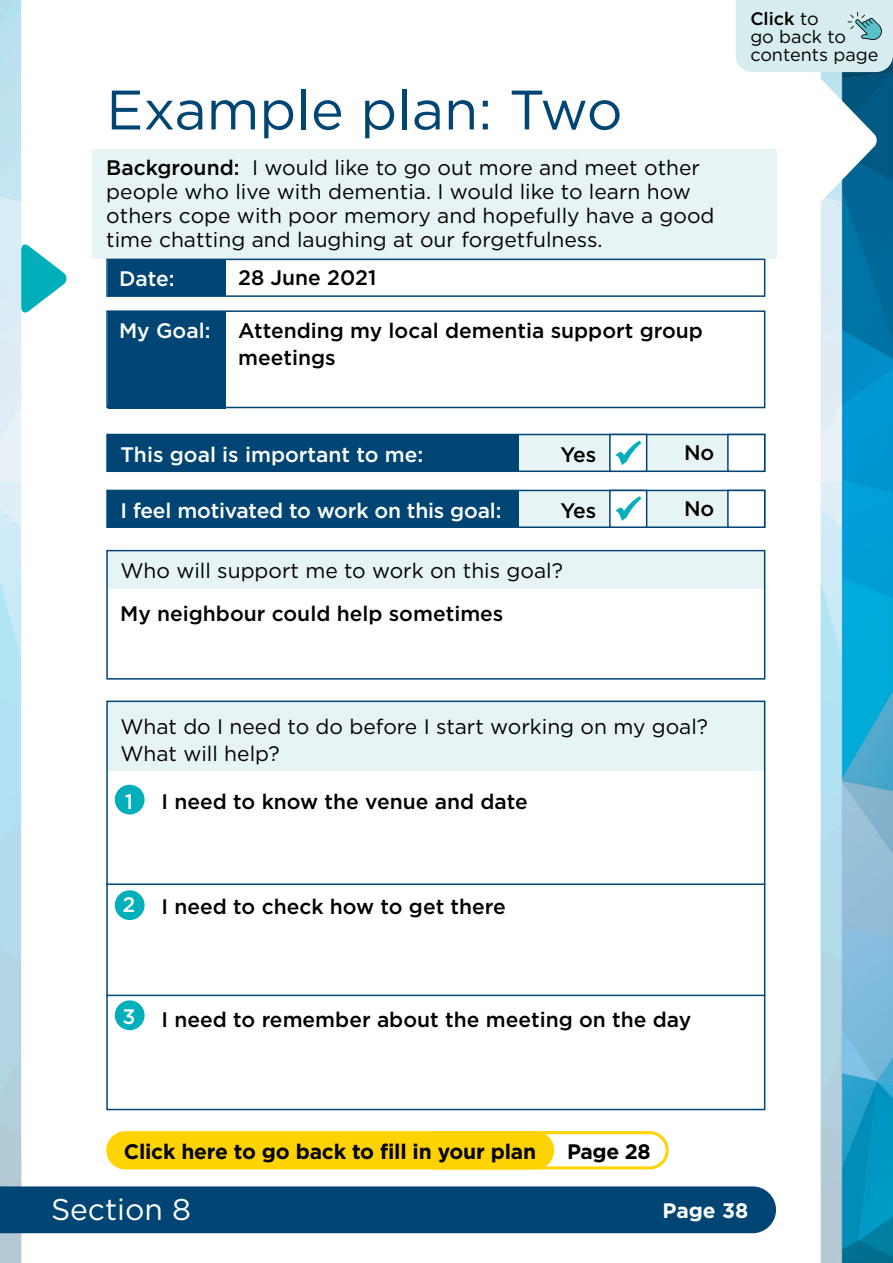
<style>
.page{position:relative;width:893px;height:1263px;background:#fff}
.page>*{position:absolute;margin:0;border:0;box-sizing:border-box;transform-origin:0 0}
.t1{font:55.5px "Gotham";color:#004573}
.t2{font:30px "Gotham";color:#fff}
.t3{font:21px/24px "Gotham";color:#000}
.t4{font:500 21px/27px "Gotham";color:#000}
.t5{font:500 21px "Gotham";letter-spacing:-.01em;color:#fff}
.t6{font:700 21px "Gotham";letter-spacing:-.01em;color:#000}
.t7{font:700 21px "Gotham";color:#fff}
.t8{font:18px/18px "Gotham";color:#000}
.s1{font-weight:500}
</style>
<div class="page">
<img style="left:0;top:0;width:893px;height:1263px">
<div style="left:0;top:1186px;width:776px;height:47px;background:#004573"></div>
<div style="left:106px;top:490px;width:659px;height:38px;background:#e7f4f6;border:2px solid #004573"></div>
<div style="left:106px;top:434px;width:659px;height:38px;background:#e7f4f6;border:2px solid #004573"></div>
<div style="left:115px;top:785px;width:30px;height:29px;background:#00afba;border-radius:50%"></div>
<div style="left:115px;top:890px;width:30px;height:30px;background:#00afba;border-radius:50%"></div>
<div style="left:115px;top:1000px;width:30px;height:30px;background:#00afba;border-radius:50%"></div>
<div style="left:108px;top:259px;width:117px;height:37px;background:#004573"></div>
<div style="left:108px;top:434px;width:411px;height:37px;background:#004573"></div>
<div style="left:108px;top:490px;width:411px;height:37px;background:#004573"></div>
<div style="left:108px;top:311px;width:117px;height:97px;background:#004573"></div>
<div style="left:108px;top:552px;width:657px;height:36px;background:#e7f4f6"></div>
<div style="left:108px;top:702px;width:657px;height:68px;background:#e7f4f6"></div>
<div style="left:92px;top:149px;width:685px;height:110px;background:#e7f4f6"></div>
<div style="left:106px;top:259px;width:659px;height:38px;border:2px solid #004573"></div>
<div style="left:106px;top:310px;width:659px;height:98px;border:2px solid #004573"></div>
<div style="left:106px;top:550px;width:659px;height:130px;border:2px solid #004573"></div>
<div style="left:106px;top:701px;width:659px;height:409px;border:2px solid #004573"></div>
<hr style="left:106px;top:883px;width:659px;height:2px;background:#004876">
<hr style="left:106px;top:995px;width:659px;height:1px;background:#004876">
<svg style="left:21px;top:243px;width:47px;height:71px"></svg>
<div style="left:609px;top:434px;width:38px;height:38px;background:#fff;border:2px solid #004573"></div>
<div style="left:609px;top:490px;width:38px;height:38px;background:#fff;border:2px solid #004573"></div>
<div style="left:727px;top:434px;width:38px;height:38px;background:#fff;border:2px solid #004573"></div>
<div style="left:727px;top:490px;width:38px;height:38px;background:#fff;border:2px solid #004573"></div>
<svg style="left:736px;top:0;width:157px;height:217px"></svg>
<div style="left:415px;top:1131px;width:254px;height:38px;border:3px solid #ffd300;border-radius:18px"></div>
<div style="left:106px;top:1131px;width:448px;height:38px;background:#ffd300;border-radius:19px"></div>
<svg style="left:617px;top:469px;width:23px;height:24px"></svg>
<h1 class="t1" style="left:106px;top:74px;width:518px">Example plan: Two</h1>
<p class="t3" style="left:106px;top:155px;width:610px"><span class="s1">Background:</span> I would like to go out more and meet other people who live with dementia. I would like to learn how others cope with poor memory and hopefully have a good time chatting and laughing at our forgetfulness.</p>
<p class="t4" style="left:238px;top:264px;width:140px">28 June 2021</p>
<p class="t4" style="left:238px;top:316px;width:466px">Attending my local dementia support group meetings</p>
<p class="t5" style="left:119px;top:266px;width:57px">Date:</p>
<p class="t5" style="left:119px;top:319px;width:93px">My Goal:</p>
<p class="t5" style="left:120px;top:442px;width:304px">This goal is important to me:</p>
<p class="t5" style="left:120px;top:498px;width:383px">I feel motivated to work on this goal:</p>
<p class="t4" style="left:560px;top:440px;width:37px">Yes</p>
<p class="t4" style="left:684px;top:439px;width:32px">No</p>
<p class="t4" style="left:560px;top:496px;width:37px">Yes</p>
<p class="t4" style="left:684px;top:495px;width:32px">No</p>
<p class="t3" style="left:120px;top:558px;width:444px">Who will support me to work on this goal?</p>
<p class="t4" style="left:120px;top:599px;width:385px">My neighbour could help sometimes</p>
<p class="t3" style="left:121px;top:712px;width:589px;line-height:27px">What do I need to do before I start working on my goal?<br>What will help?</p>
<p class="t5" style="left:125px;top:789px;width:10px">1</p>
<p class="t4" style="left:162px;top:787px;width:368px">I need to know the venue and date</p>
<p class="t5" style="left:123px;top:893px;width:14px">2</p>
<p class="t4" style="left:162px;top:893px;width:346px">I need to check how to get there</p>
<p class="t5" style="left:123px;top:1005px;width:14px">3</p>
<p class="t4" style="left:162px;top:1005px;width:531px">I need to remember about the meeting on the day</p>
<p class="t8" style="left:750px;top:9px;width:130px"><span class="s1">Click</span> to<br>go back to contents page</p>
<p class="t6" style="left:124px;top:1139px;width:414px">Click here to go back to fill in your plan</p>
<p class="t6" style="left:567px;top:1139px;width:85px">Page 28</p>
<h2 class="t2" style="left:51px;top:1190px;width:141px">Section 8</h2>
<p class="t7" style="left:662px;top:1199px;width:87px">Page 38</p>
</div>
